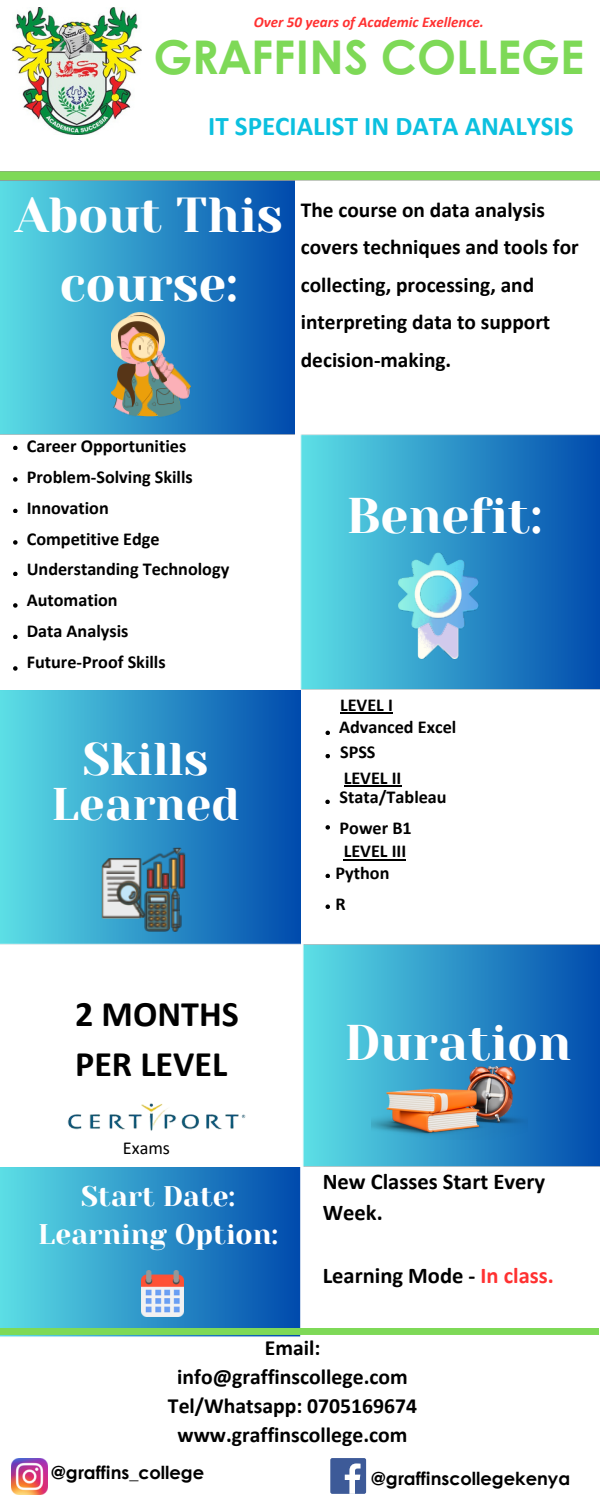
<style>
.page{position:relative;width:600px;height:1500px;background:#fff}
.page>*{position:absolute;margin:0;border:0;box-sizing:border-box;transform-origin:0 0}
.t1{font:50px "Yeseva One";color:#fff}
.t2{font:49px/68.2px "Yeseva One";color:#fff;text-align:center}
.t3{font:700 46.5px "Century Gothic";color:#7ed957}
.t4{font:45.7px/45px "Yeseva One";color:#fff;text-align:center}
.t5{font:700 36px/50.2px "Calibri";color:#000}
.t6{font:28.3px/38.2px "Yeseva One";color:#fff;text-align:center}
.t7{font:700 27.1px "Calibri";color:#0cc0df}
.t8{font:700 22.5px/30.8px "Calibri";color:#000}
.t9{font:700 21.7px/29.2px "Calibri";color:#000;text-align:center}
.t10{font:700 21.4px/37.5px "Calibri";color:#000}
.t11{font:700 18.2px/30.8px "Calibri";color:#000}
.t12{font:18.2px "Calibri";color:#000}
.t13{font:700 18px "Century Gothic";color:#000}
.t14{font:italic 700 15px "Calibri";color:#ff3131}
.s1{color:#ff3131}
</style>
<div class="page">
<img style="left:1px;top:181px;width:294px;height:253px">
<img style="left:1px;top:690px;width:299px;height:255px">
<img style="left:1px;top:1167px;width:299px;height:170px">
<img style="left:300px;top:434px;width:300px;height:255px">
<img style="left:302px;top:944px;width:298px;height:223px">
<img style="left:1px;top:171px;width:599px;height:10px">
<img style="left:13px;top:8px;width:129px;height:127px">
<img style="left:101px;top:858px;width:44px;height:60px">
<img style="left:122px;top:864px;width:16px;height:4px">
<img style="left:106px;top:871px;width:30px;height:3px">
<img style="left:106px;top:877px;width:30px;height:3px">
<svg style="left:128px;top:890px;width:44px;height:41px;background:#537279"></svg>
<img style="left:172px;top:888px;width:10px;height:43px">
<img style="left:146px;top:868px;width:8px;height:20px">
<img style="left:154px;top:866px;width:8px;height:22px">
<img style="left:162px;top:872px;width:7px;height:16px">
<img style="left:169px;top:866px;width:8px;height:22px">
<img style="left:177px;top:853px;width:8px;height:35px">
<img style="left:142px;top:847px;width:40px;height:19px">
<img style="left:125px;top:313px;width:36px;height:3px">
<img style="left:126px;top:315px;width:34px;height:1px">
<img style="left:111px;top:316px;width:54px;height:44px">
<img style="left:111px;top:360px;width:11px;height:58px">
<img style="left:122px;top:377px;width:59px;height:41px">
<img style="left:156px;top:387px;width:18px;height:19px">
<img style="left:136px;top:379px;width:19px;height:28px">
<img style="left:173px;top:360px;width:17px;height:35px">
<img style="left:117px;top:363px;width:19px;height:44px">
<img style="left:117px;top:322px;width:41px;height:40px">
<img style="left:120px;top:327px;width:39px;height:39px">
<img style="left:159px;top:373px;width:30px;height:26px">
<img style="left:149px;top:377px;width:17px;height:6px">
<img style="left:150px;top:377px;width:23px;height:4px">
<img style="left:155px;top:357px;width:18px;height:22px">
<img style="left:128px;top:332px;width:29px;height:4px">
<svg style="left:181px;top:387px;width:8px;height:12px"></svg>
<img style="left:142px;top:333px;width:14px;height:3px">
<svg style="left:121px;top:336px;width:50px;height:41px;background:#c4a288"></svg>
<img style="left:398px;top:552px;width:81px;height:85px">
<img style="left:413px;top:559px;width:65px;height:100px">
<img style="left:414px;top:571px;width:48px;height:47px">
<img style="left:371px;top:1066px;width:156px;height:74px">
<img style="left:142px;top:1271px;width:41px;height:46px">
<div style="left:1px;top:1328px;width:598px;height:7px;background:#7ed957"></div>
<img style="left:11px;top:1458px;width:36px;height:36px">
<svg style="left:330px;top:1458px;width:37px;height:36px"></svg>
<svg style="left:339px;top:1458px;width:27px;height:36px"></svg>
<img style="left:33px;top:1103px;width:240px;height:92px">
<svg style="left:13px;top:446px;width:5px;height:4px"></svg>
<svg style="left:13px;top:477px;width:5px;height:5px"></svg>
<svg style="left:13px;top:509px;width:5px;height:4px"></svg>
<svg style="left:13px;top:540px;width:5px;height:5px"></svg>
<svg style="left:13px;top:572px;width:5px;height:4px"></svg>
<svg style="left:13px;top:603px;width:5px;height:5px"></svg>
<svg style="left:13px;top:635px;width:5px;height:4px"></svg>
<svg style="left:13px;top:666px;width:5px;height:5px"></svg>
<svg style="left:326px;top:731px;width:4px;height:4px"></svg>
<svg style="left:326px;top:754px;width:4px;height:4px"></svg>
<svg style="left:326px;top:825px;width:4px;height:5px"></svg>
<svg style="left:325px;top:800px;width:5px;height:4px"></svg>
<svg style="left:326px;top:874px;width:4px;height:4px"></svg>
<svg style="left:326px;top:904px;width:4px;height:5px"></svg>
<hr style="left:340px;top:713px;width:53px;height:1px;background:#000">
<hr style="left:344px;top:785px;width:57px;height:2px;background:#000">
<hr style="left:344px;top:859px;width:62px;height:1px;background:#000">
<h6 class="t14" style="left:254px;top:16px;width:232px">Over 50 years of Academic Exellence.</h6>
<p class="t3" style="left:153px;top:22px;width:433px">GRAFFINS COLLEGE</p>
<p class="t7" style="left:208px;top:115px;width:367px">IT SPECIALIST IN DATA ANALYSIS</p>
<p class="t2" style="left:15px;top:182px;width:269px">About This course:</p>
<p class="t10" style="left:301px;top:193px;width:279px">The course on data analysis covers techniques and tools for collecting, processing, and interpreting data to support decision-making.</p>
<p class="t11" style="left:27px;top:432px;width:204px">Career Opportunities<br>Problem-Solving Skills<br>Innovation<br>Competitive Edge<br>Understanding Technology<br>Automation<br>Data Analysis<br>Future-Proof Skills</p>
<p class="t4" style="left:51px;top:737px;width:190px">Skills<br>Learned</p>
<h6 class="t1" style="left:346px;top:488px;width:197px">Benefit:</h6>
<p class="t11" style="left:340px;top:691px;width:54px">LEVEL I</p>
<p class="t11" style="left:339px;top:714px;width:119px">Advanced Excel</p>
<p class="t11" style="left:340px;top:738px;width:37px">SPSS</p>
<p class="t11" style="left:344px;top:764px;width:59px">LEVEL II</p>
<p class="t11" style="left:340px;top:783px;width:109px">Stata/Tableau</p>
<p class="t11" style="left:340px;top:814px;width:74px">Power B1</p>
<p class="t11" style="left:344px;top:837px;width:64px">LEVEL III</p>
<p class="t11" style="left:336px;top:859px;width:55px">Python</p>
<p class="t11" style="left:336px;top:890px;width:12px">R</p>
<p class="t5" style="left:75px;top:992px;width:165px">2 MONTHS<br>PER LEVEL</p>
<p class="t12" style="left:123px;top:1141px;width:49px">Exams</p>
<h6 class="t6" style="left:38px;top:1177px;width:242px">Start Date:<br>Learning Option:</h6>
<p class="t1" style="left:344px;top:1014px;width:228px">Duration</p>
<p class="t8" style="left:323px;top:1168px;width:224px">New Classes Start Every<br>Week.</p>
<p class="t8" style="left:323px;top:1262px;width:233px">Learning Mode - <span class="s1">In class.</span></p>
<p class="t9" style="left:168px;top:1334px;width:251px">Email: info@graffinscollege.com<br>Tel/Whatsapp: 0705169674 www.graffinscollege.com</p>
<h6 class="t13" style="left:51px;top:1459px;width:155px">@graffins_college</h6>
<p class="t13" style="left:371px;top:1465px;width:200px">@graffinscollegekenya</p>
</div>
